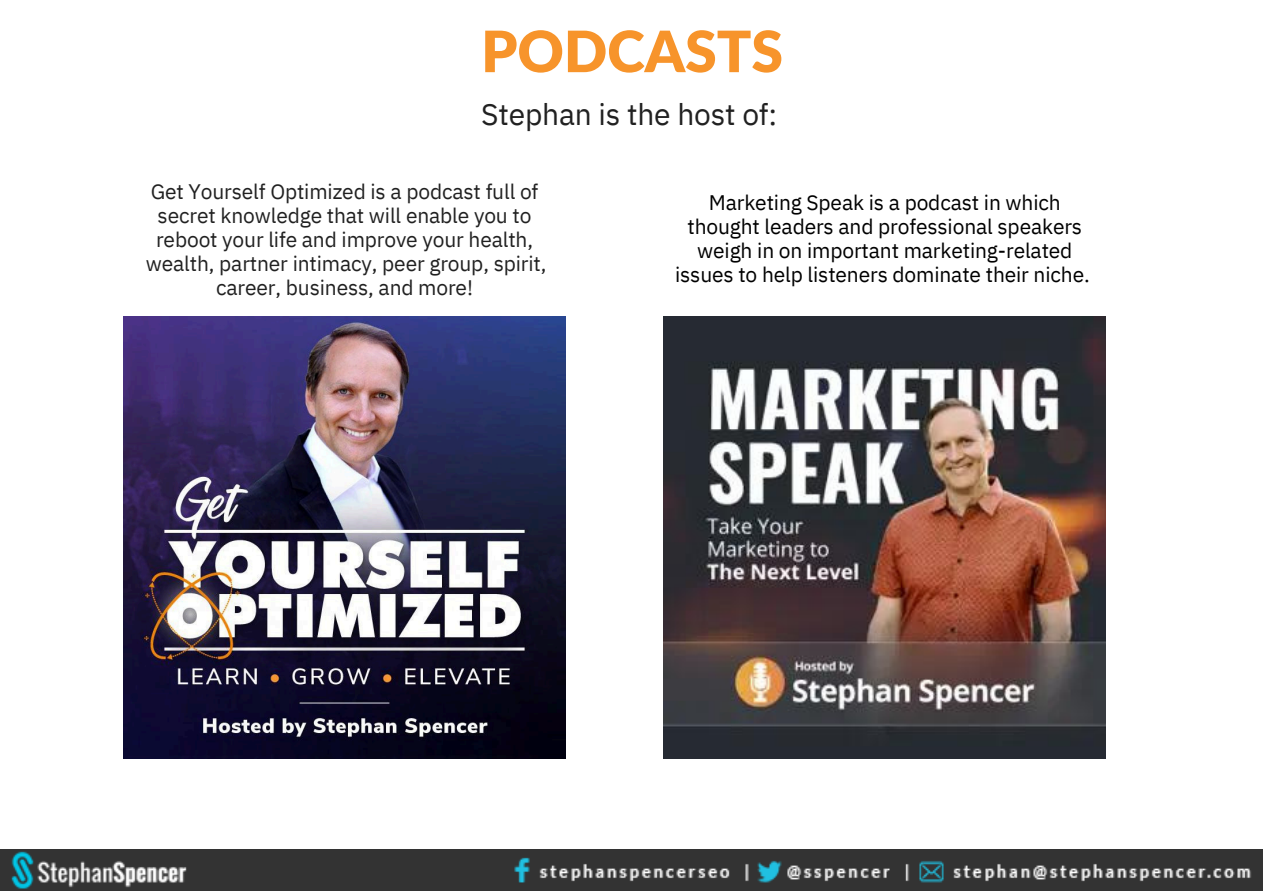
<style>
.page{position:relative;width:1263px;height:891px;background:#fff}
.page>*{position:absolute;margin:0;border:0;box-sizing:border-box;transform-origin:0 0}
.t1{font:900 57px "Lato";color:#f7942b}
.t2{font:30px "IBM Plex Sans";letter-spacing:-.005em;color:#212121}
.t3{font:21px/24px "IBM Plex Sans";letter-spacing:-.005em;color:#212121;text-align:center}
.t4{font:21px/24px "IBM Plex Sans";letter-spacing:-.005em;color:#000;text-align:center}
</style>
<div class="page">
<img style="left:0;top:849px;width:1263px;height:42px">
<img style="left:123px;top:316px;width:443px;height:443px">
<img style="left:663px;top:316px;width:443px;height:443px">
<p class="t1" style="left:481px;top:16px;width:303px">PODCASTS</p>
<p class="t2" style="left:481px;top:94px;width:298px">Stephan is the host of:</p>
<p class="t3" style="left:146px;top:179px;width:402px">Get Yourself Optimized is a podcast full of secret knowledge that will enable you to reboot your life and improve your health, wealth, partner intimacy, peer group, spirit, career, business, and more!</p>
<p class="t4" style="left:675px;top:190px;width:416px">Marketing Speak is a podcast in which thought leaders and professional speakers weigh in on important marketing-related issues to help listeners dominate their niche.</p>
</div>
